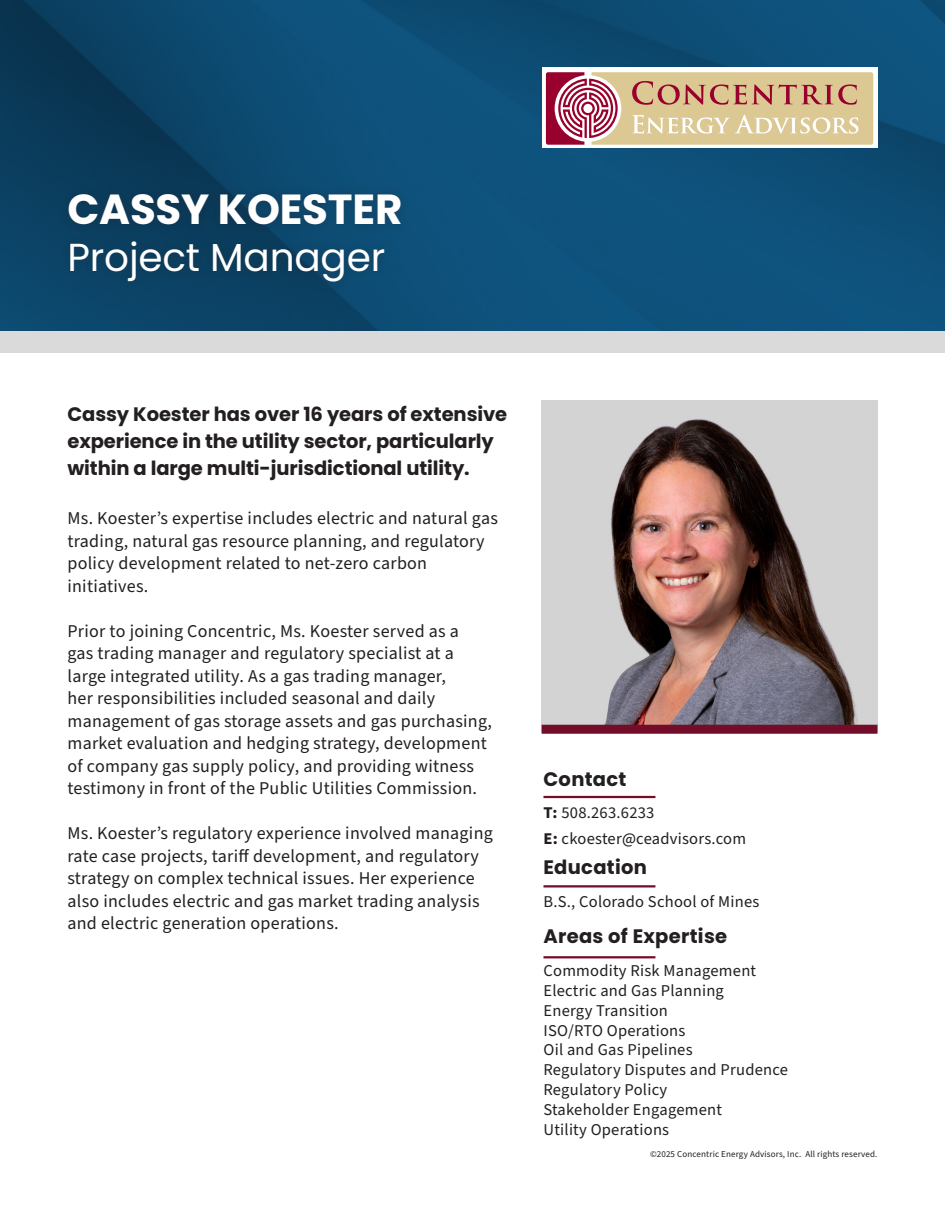
<style>
.page{position:relative;width:945px;height:1215px;background:#fff}
.page>*{position:absolute;margin:0;border:0;box-sizing:border-box;transform-origin:0 0}
.t1{font:700 42px "Poppins";letter-spacing:-.005em;color:#fff}
.t2{font:39px "Poppins";letter-spacing:-.005em;color:#fff}
.t3{font:700 19.5px/27px "Poppins";letter-spacing:-.005em;color:#231f20}
.t4{font:700 19.5px "Poppins";letter-spacing:.015em;color:#231f20}
.t5{font:18px/22.5px "Source Sans Pro";letter-spacing:.015em;color:#231f20}
.t6{font:16.5px/19.8px "Source Sans Pro";letter-spacing:.015em;color:#231f20}
.t7{font:9px "Source Sans Pro";letter-spacing:.015em;color:#231f20}
.s1{font-weight:700}
</style>
<div class="page">
<img style="left:0;top:0;width:945px;height:331px">
<div style="left:59px;top:184px;width:350px;height:107px;background:#231f20;opacity:.3"></div>
<div style="left:0;top:331px;width:945px;height:21px;background:#dadada"></div>
<hr style="left:543px;top:796px;width:112px;height:2px;background:#730d29">
<hr style="left:543px;top:885px;width:112px;height:2px;background:#730d29">
<hr style="left:543px;top:956px;width:112px;height:2px;background:#730d29">
<img style="left:542px;top:400px;width:336px;height:325px">
<div style="left:542px;top:725px;width:336px;height:9px;background:#730d29"></div>
<div style="left:542px;top:68px;width:336px;height:80px;background:#fff"></div>
<svg style="left:546px;top:72px;width:327px;height:73px;background:#d4ae91"></svg>
<h1 class="t1" style="left:68px;top:185px;width:336px">CASSY KOESTER</h1>
<h2 class="t2" style="left:68px;top:234px;width:319px">Project Manager</h2>
<p class="t3" style="left:68px;top:400px;width:441px">Cassy Koester has over 16 years of extensive experience in the utility sector, particularly within a large multi-jurisdictional utility.</p>
<p class="t5" style="left:68px;top:507px;width:432px">Ms. Koester’s expertise includes electric and natural gas trading, natural gas resource planning, and regulatory policy development related to net-zero carbon initiatives.</p>
<p class="t5" style="left:68px;top:620px;width:426px">Prior to joining Concentric, Ms. Koester served as a<br>gas trading manager and regulatory specialist at a large integrated utility. As a gas trading manager,<br>her responsibilities included seasonal and daily management of gas storage assets and gas purchasing, market evaluation and hedging strategy, development of company gas supply policy, and providing witness testimony in front of the Public Utilities Commission.</p>
<p class="t5" style="left:68px;top:822px;width:427px">Ms. Koester’s regulatory experience involved managing rate case projects, tariff development, and regulatory strategy on complex technical issues. Her experience also includes electric and gas market trading analysis and electric generation operations.</p>
<p class="t4" style="left:543px;top:768px;width:85px">Contact</p>
<p class="t6" style="left:543px;top:801px;width:204px;line-height:25.8px"><span class="s1">T:</span> 508.263.6233<br><span class="s1">E:</span> ckoester@ceadvisors.com</p>
<p class="t4" style="left:543px;top:856px;width:105px">Education</p>
<p class="t6" style="left:543px;top:892px;width:217px">B.S., Colorado School of Mines</p>
<p class="t4" style="left:543px;top:925px;width:185px">Areas of Expertise</p>
<p class="t6" style="left:543px;top:961px;width:246px">Commodity Risk Management<br>Electric and Gas Planning<br>Energy Transition<br>ISO/RTO Operations<br>Oil and Gas Pipelines<br>Regulatory Disputes and Prudence<br>Regulatory Policy<br>Stakeholder Engagement<br>Utility Operations</p>
<p class="t7" style="left:650px;top:1148px;width:229px">©2025 Concentric Energy Advisors, Inc. All rights reserved.</p>
</div>
